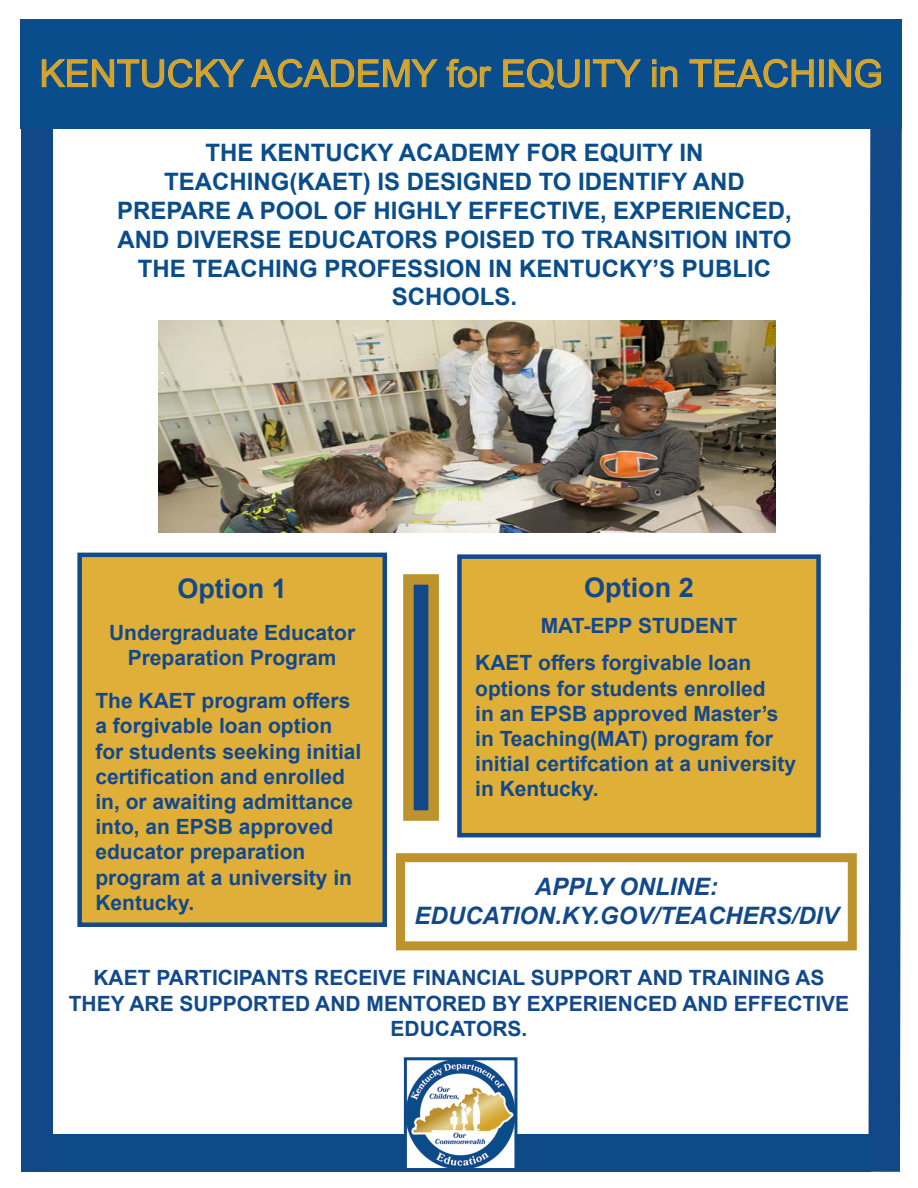
<style>
.page{position:relative;width:918px;height:1188px;background:#fff}
.page>*{position:absolute;margin:0;border:0;box-sizing:border-box;transform-origin:0 0}
.t1{font:37.5px "Arial";color:#d8a327}
.t2{font:700 27px "Arial";color:#12498b}
.t3{font:700 24px/28.8px "Arial";color:#094d8a;text-align:center}
.t4{font:italic 700 24px "Arial";color:#12498b}
.t5{font:700 21px/25.2px "Arial";color:#12498b;text-align:center}
</style>
<div class="page">
<div style="left:21px;top:20px;width:881px;height:109px;background:#094d8c"></div>
<svg style="left:42px;top:59px;width:396px;height:29px"></svg>
<svg style="left:446px;top:59px;width:46px;height:29px"></svg>
<svg style="left:503px;top:59px;width:77px;height:31px"></svg>
<div style="left:585px;top:59px;width:5px;height:28px;border:1px solid #dbba53"></div>
<svg style="left:593px;top:59px;width:48px;height:28px"></svg>
<svg style="left:652px;top:59px;width:26px;height:28px"></svg>
<svg style="left:689px;top:59px;width:125px;height:29px"></svg>
<div style="left:819px;top:59px;width:5px;height:28px;border:1px solid #dbba53"></div>
<svg style="left:829px;top:59px;width:52px;height:29px"></svg>
<svg style="left:868px;top:129px;width:34px;height:1043px;background:#23558f"></svg>
<div style="left:21px;top:128px;width:31px;height:1044px;background:#124887"></div>
<div style="left:49px;top:1134px;width:327px;height:38px;background:#0f4a88"></div>
<div style="left:371px;top:1134px;width:500px;height:38px;background:#0f4a88"></div>
<svg style="left:403px;top:1057px;width:115px;height:111px"></svg>
<img style="left:158px;top:320px;width:618px;height:213px">
<div style="left:80px;top:555px;width:305px;height:370px;background:#dfaf3a"></div>
<div style="left:77px;top:553px;width:310px;height:374px;border:4px solid #12498b"></div>
<div style="left:459px;top:557px;width:360px;height:278px;background:#e0af38"></div>
<div style="left:457px;top:554px;width:364px;height:283px;border:4px solid #12498c"></div>
<div style="left:396px;top:853px;width:461px;height:97px;border:9px solid #bd932d"></div>
<div style="left:403px;top:574px;width:36px;height:247px;background:#124887;border:10px solid #bd932d"></div>
<p class="t1" style="left:40px;top:48px;width:845px">KENTUCKY ACADEMY for EQUITY in TEACHING</p>
<p class="t3" style="left:117px;top:139px;width:676px">THE KENTUCKY ACADEMY FOR EQUITY IN TEACHING(KAET) IS DESIGNED TO IDENTIFY AND PREPARE A POOL OF HIGHLY EFFECTIVE, EXPERIENCED, AND DIVERSE EDUCATORS POISED TO TRANSITION INTO THE TEACHING PROFESSION IN KENTUCKY’S PUBLIC SCHOOLS.</p>
<p class="t2" style="left:177px;top:569px;width:111px">Option 1</p>
<p class="t5" style="left:109px;top:620px;width:248px">Undergraduate Educator<br>Preparation Program</p>
<p class="t5" style="left:95px;top:689px;width:268px;text-align:left">The KAET program offers a forgivable loan option for students seeking initial certification and enrolled in, or awaiting admittance into, an EPSB approved educator preparation program at a university in<br>Kentucky.</p>
<p class="t2" style="left:584px;top:568px;width:111px">Option 2</p>
<p class="t5" style="left:541px;top:613px;width:198px">MAT-EPP STUDENT</p>
<p class="t5" style="left:475px;top:651px;width:322px;text-align:left">KAET offers forgivable loan options for students enrolled<br>in an EPSB approved Master’s in Teaching(MAT) program for initial certifcation at a university in Kentucky.</p>
<p class="t4" style="left:535px;top:871px;width:185px">APPLY ONLINE:</p>
<p class="t4" style="left:414px;top:900px;width:426px">EDUCATION.KY.GOV/TEACHERS/DIV</p>
<p class="t5" style="left:69px;top:966px;width:782px">KAET PARTICIPANTS RECEIVE FINANCIAL SUPPORT AND TRAINING AS<br>THEY ARE SUPPORTED AND MENTORED BY EXPERIENCED AND EFFECTIVE<br>EDUCATORS.</p>
</div>
